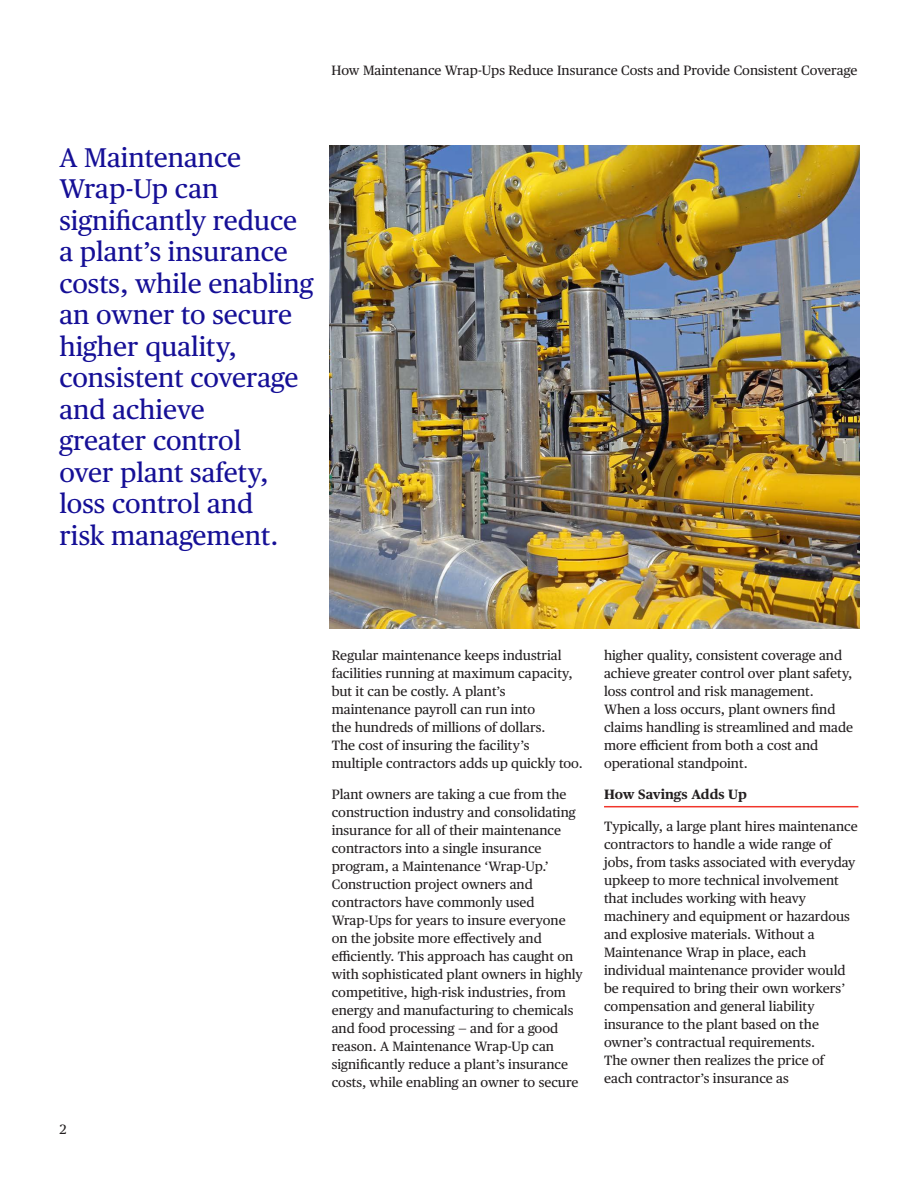
<style>
.page{position:relative;width:918px;height:1188px;background:#fff}
.page>*{position:absolute;margin:0;border:0;box-sizing:border-box;transform-origin:0 0}
.Body{font:27px/31.5px "Publico Text";color:#150f96}
.Body-2{font:13.5px/18px "Publico Text";color:#231f20}
.Sunhead_w_Rule{font:700 13.5px "Publico Text";color:#231f20}
.Body_Copy{font:13.5px "Publico Text";color:#231f20}
</style>
<div class="page">
<hr style="left:604px;top:806px;width:254px;height:1px;background:#f1352b">
<img style="left:329px;top:146px;width:530px;height:483px">
<p class="Body-2" style="left:332px;top:61px;width:527px">How Maintenance Wrap-Ups Reduce Insurance Costs and Provide Consistent Coverage</p>
<p class="Body" style="left:59px;top:140px;width:256px">A Maintenance<br>Wrap-Up can significantly reduce a plant’s insurance costs, while enabling an owner to secure higher quality, consistent coverage and achieve<br>greater control<br>over plant safety, loss control and<br>risk management.</p>
<p class="Body_Copy" style="left:60px;top:1119px;width:8px">2</p>
<p class="Body-2" style="left:332px;top:645px;width:253px">Regular maintenance keeps industrial facilities running at maximum capacity, but it can be costly. A plant’s maintenance payroll can run into<br>the hundreds of millions of dollars.<br>The cost of insuring the facility’s multiple contractors adds up quickly too.</p>
<p class="Body-2" style="left:332px;top:785px;width:253px">Plant owners are taking a cue from the construction industry and consolidating insurance for all of their maintenance contractors into a single insurance program, a Maintenance ‘Wrap-Up.’ Construction project owners and contractors have commonly used Wrap-Ups for years to insure everyone on the jobsite more effectively and efficiently. This approach has caught on with sophisticated plant owners in highly competitive, high-risk industries, from energy and manufacturing to chemicals and food processing — and for a good reason. A Maintenance Wrap-Up can significantly reduce a plant’s insurance costs, while enabling an owner to secure</p>
<p class="Body-2" style="left:604px;top:645px;width:251px">higher quality, consistent coverage and achieve greater control over plant safety, loss control and risk management.<br>When a loss occurs, plant owners find claims handling is streamlined and made more efficient from both a cost and operational standpoint.</p>
<p class="Sunhead_w_Rule" style="left:604px;top:784px;width:144px">How Savings Adds Up</p>
<p class="Body-2" style="left:604px;top:816px;width:255px">Typically, a large plant hires maintenance contractors to handle a wide range of jobs, from tasks associated with everyday upkeep to more technical involvement that includes working with heavy machinery and equipment or hazardous and explosive materials. Without a Maintenance Wrap in place, each individual maintenance provider would be required to bring their own workers’ compensation and general liability insurance to the plant based on the owner’s contractual requirements.<br>The owner then realizes the price of<br>each contractor’s insurance as</p>
</div>
